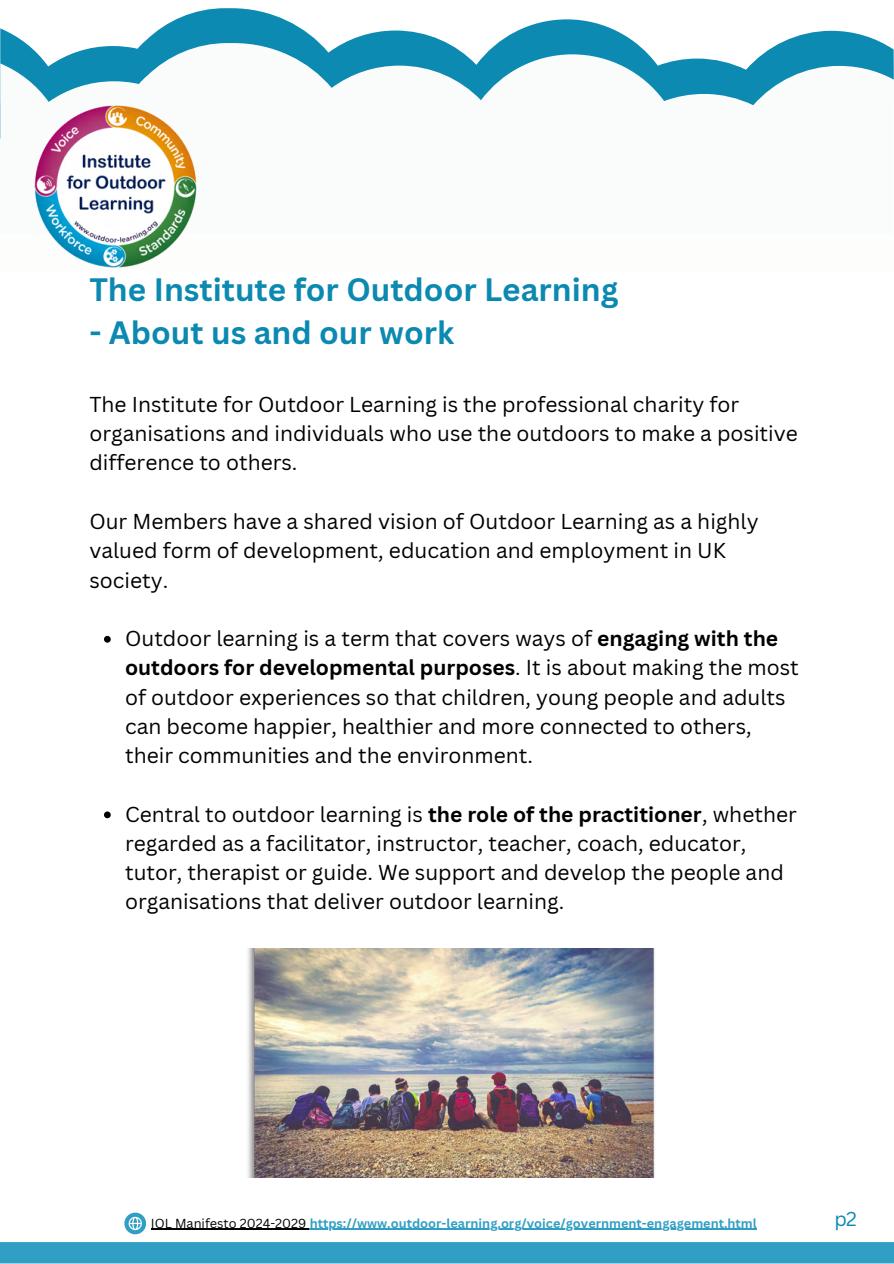
<style>
.page{position:relative;width:894px;height:1264px;background:#fff}
.page>*{position:absolute;margin:0;border:0;box-sizing:border-box;transform-origin:0 0}
.t1{font:700 31.5px "Canva Sans";color:#0b89b1}
.t2{font:21px/29.2px "Canva Sans";color:#000}
.t3{font:19.5px "Canva Sans";color:#0b89b1}
.t4{font:700 12.75px "Canva Sans";color:#319fc3}
.s1{font-weight:700}
.s2{font-weight:400;color:#000}
</style>
<div class="page">
<div style="left:0;top:1241px;width:893px;height:22px;background:#319fc3"></div>
<svg style="left:124px;top:1212px;width:22px;height:21px"></svg>
<svg style="left:0;top:8px;width:883px;height:35px"></svg>
<svg style="left:0;top:43px;width:893px;height:96px"></svg>
<img style="left:31px;top:102px;width:170px;height:166px">
<svg style="left:104px;top:636px;width:7px;height:6px"></svg>
<svg style="left:104px;top:811px;width:7px;height:7px"></svg>
<img style="left:248px;top:948px;width:407px;height:229px">
<hr style="left:151px;top:1228px;width:158px;height:1px;background:#000">
<hr style="left:309px;top:1228px;width:448px;height:1px;background:#319fc3">
<h1 class="t1" style="left:89px;top:267px;width:530px">The Institute for Outdoor Learning</h1>
<h1 class="t1" style="left:89px;top:311px;width:366px">- About us and our work</h1>
<h2 class="t2" style="left:89px;top:389px;width:709px">The Institute for Outdoor Learning is the professional charity for organisations and individuals who use the outdoors to make a positive difference to others.</h2>
<h2 class="t2" style="left:89px;top:506px;width:670px">Our Members have a shared vision of Outdoor Learning as a highly valued form of development, education and employment in UK society.</h2>
<p class="t2" style="left:125px;top:623px;width:675px">Outdoor learning is a term that covers ways of <span class="s1">engaging with the outdoors for developmental purposes</span>. It is about making the most of outdoor experiences so that children, young people and adults can become happier, healthier and more connected to others, their communities and the environment.</p>
<p class="t2" style="left:125px;top:798px;width:673px">Central to outdoor learning is <span class="s1">the role of the practitioner</span>, whether regarded as a facilitator, instructor, teacher, coach, educator, tutor, therapist or guide. We support and develop the people and organisations that deliver outdoor learning.</p>
<h2 class="t4" style="left:151px;top:1214px;width:607px"><span class="s2">IOL Manifesto 2024-2029</span> https://www.outdoor-learning.org/voice/government-engagement.html</h2>
<p class="t3" style="left:834px;top:1204px;width:24px">p2</p>
</div>
